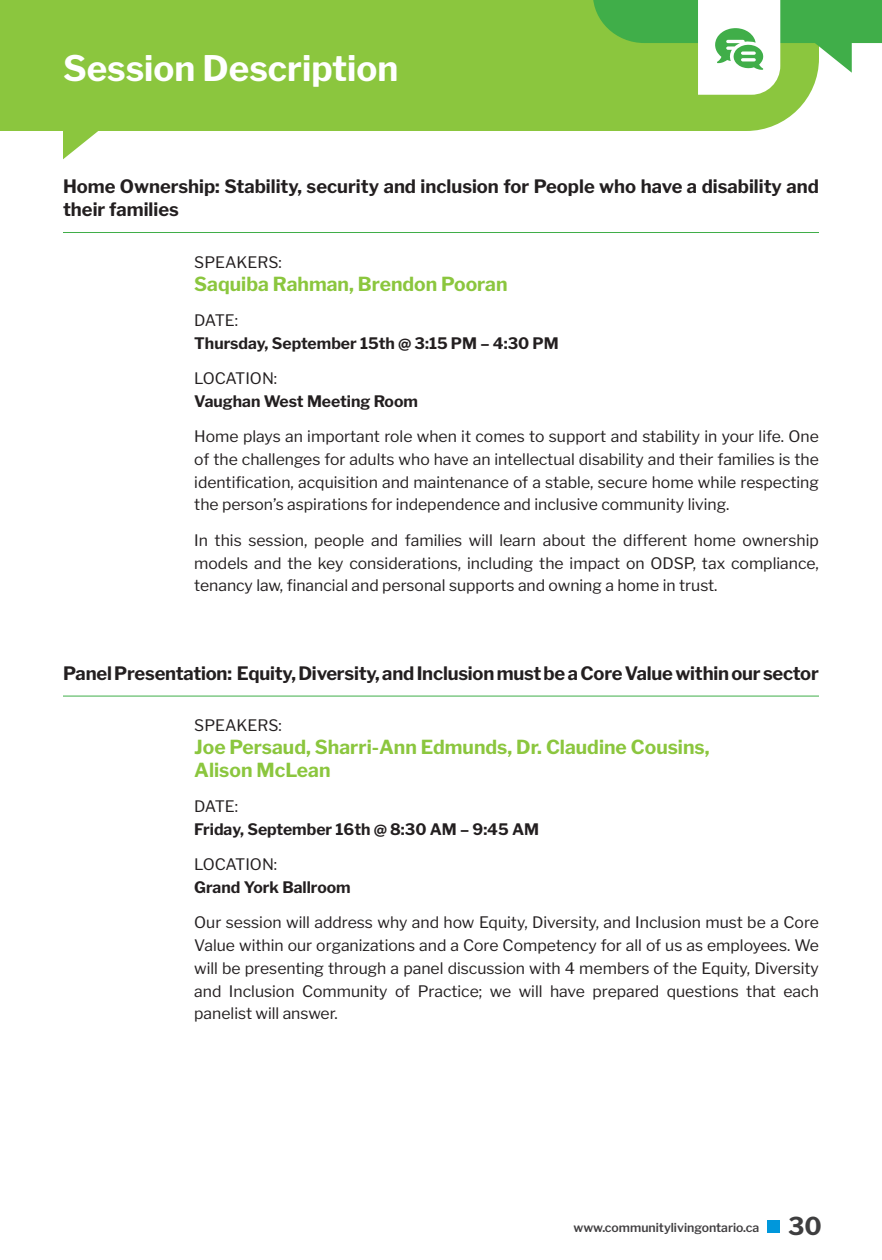
<style>
.page{position:relative;width:882px;height:1260px;background:#fff}
.page>*{position:absolute;margin:0;border:0;box-sizing:border-box;transform-origin:0 0}
.t1{font:700 35px "Libre Franklin";color:#fff}
.COLUMN_1{font:700 19.25px/22.8px "Libre Franklin";color:#8bc63e}
.COLUMN_1-2{font:700 18.38px/22.8px "Libre Franklin";letter-spacing:-.01em;color:#231f20}
.COLUMN_1-3{font:15.75px/22.8px "Libre Franklin";color:#231f20;text-align:justify}
.COLUMN_1-4{font:700 15.75px/22.8px "Libre Franklin";color:#231f20}
.t2{font:600 12.25px "Libre Franklin";color:#413f41}
.s1{font-weight:400}
.s2{font-weight:700;font-size:24.5px;color:#3e3e3f}
</style>
<div class="page">
<div style="left:0;top:0;width:809px;height:131px;background:#8bc63e"></div>
<svg style="left:63px;top:105px;width:67px;height:54px"></svg>
<svg style="left:593px;top:0;width:289px;height:95px"></svg>
<hr style="left:63px;top:232px;width:756px;height:1px;background:#40ae49">
<hr style="left:63px;top:696px;width:756px;height:1px;background:#40ae49">
<div style="left:767px;top:1220px;width:13px;height:13px;background:#0097db"></div>
<p class="t1" style="left:63px;top:41px;width:337px">Session Description</p>
<p class="COLUMN_1-2" style="left:63px;top:174px;width:758px">Home Ownership: Stability, security and inclusion for People who have a disability and their families</p>
<p class="COLUMN_1-3" style="left:194px;top:249px;width:89px">SPEAKERS:</p>
<p class="COLUMN_1" style="left:194px;top:270px;width:315px">Saquiba Rahman, Brendon Pooran</p>
<p class="COLUMN_1-4" style="left:194px;top:307px;width:366px"><span class="s1">DATE:<br></span>Thursday, September 15th @ 3:15 PM – 4:30 PM</p>
<p class="COLUMN_1-4" style="left:194px;top:366px;width:225px"><span class="s1">LOCATION:<br></span>Vaughan West Meeting Room</p>
<p class="COLUMN_1-3" style="left:194px;top:424px;width:626px">Home plays an important role when it comes to support and stability in your life. One of the challenges for adults who have an intellectual disability and their families is the identification, acquisition and maintenance of a stable, secure home while respecting the person’s aspirations for independence and inclusive community living.</p>
<p class="COLUMN_1-3" style="left:194px;top:527px;width:626px">In this session, people and families will learn about the different home ownership models and the key considerations, including the impact on ODSP, tax compliance, tenancy law, financial and personal supports and owning a home in trust.</p>
<p class="COLUMN_1-2" style="left:63px;top:660px;width:757px">Panel Presentation: Equity, Diversity, and Inclusion must be a Core Value within our sector</p>
<p class="COLUMN_1-3" style="left:194px;top:713px;width:89px">SPEAKERS:</p>
<p class="COLUMN_1" style="left:194px;top:734px;width:517px">Joe Persaud, Sharri-Ann Edmunds, Dr. Claudine Cousins,<br>Alison McLean</p>
<p class="COLUMN_1-4" style="left:194px;top:794px;width:346px"><span class="s1">DATE:<br></span>Friday, September 16th @ 8:30 AM – 9:45 AM</p>
<p class="COLUMN_1-4" style="left:194px;top:852px;width:158px"><span class="s1">LOCATION:<br></span>Grand York Ballroom</p>
<p class="COLUMN_1-3" style="left:194px;top:910px;width:626px">Our session will address why and how Equity, Diversity, and Inclusion must be a Core Value within our organizations and a Core Competency for all of us as employees. We will be presenting through a panel discussion with 4 members of the Equity, Diversity and Inclusion Community of Practice; we will have prepared questions that each panelist will answer.</p>
<p class="t2" style="left:574px;top:1218px;width:250px">www.communitylivingontario.ca <span class="s2">30</span></p>
</div>
